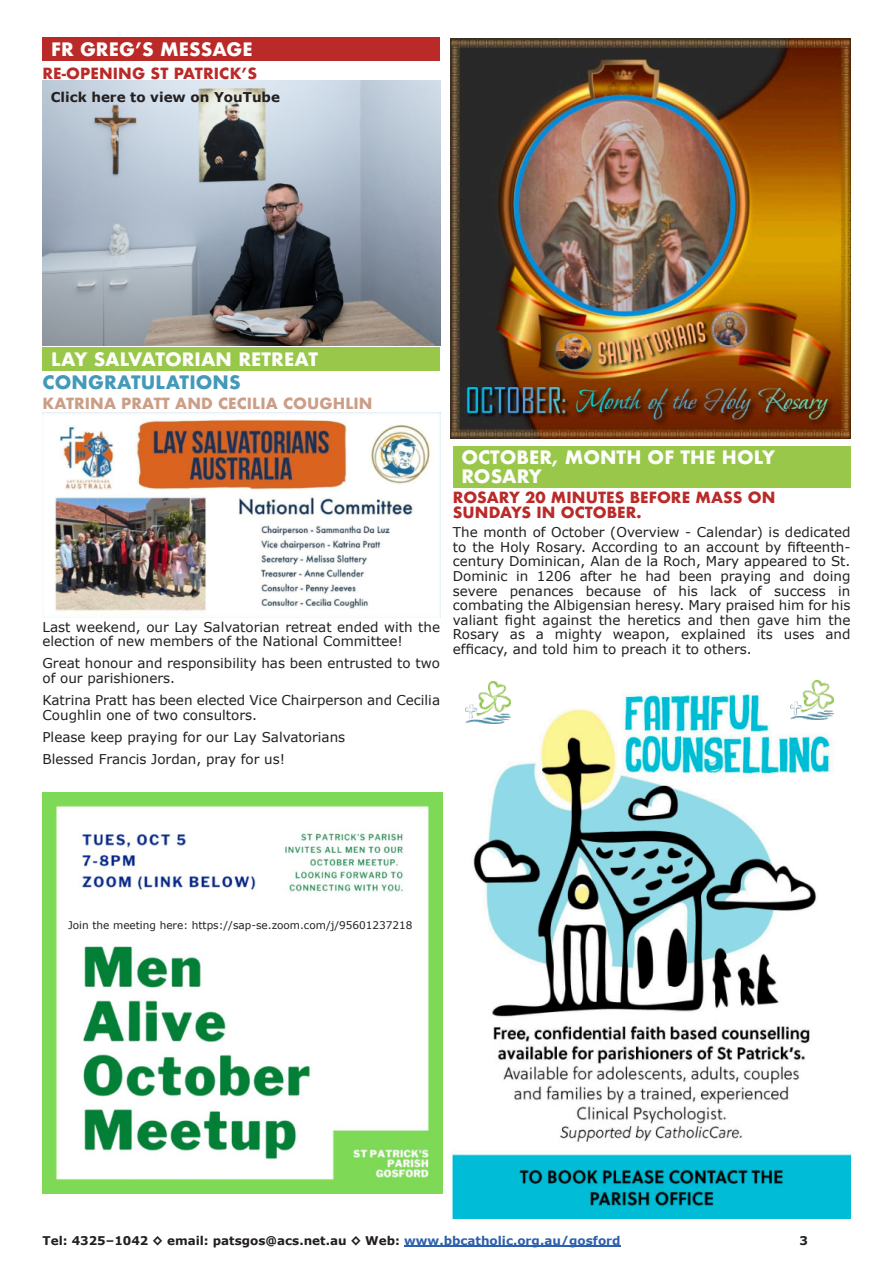
<style>
.page{position:relative;width:893px;height:1263px;background:#fff}
.page>*{position:absolute;margin:0;border:0;box-sizing:border-box;transform-origin:0 0}
.t1{font:700 18px/18.6px "Futura";letter-spacing:.005em;color:#fefefd}
.t2{font:700 18px "Futura";letter-spacing:.005em;color:#429ab8}
.t3{font:700 15px/15.5px "Futura";letter-spacing:.005em;color:#b92a28}
.t4{font:700 15px "Futura";letter-spacing:.005em;color:#cb9e87}
.t5{font:13.5px/14.5px "Verdana";color:#231f20}
.t6{font:700 13.5px "Verdana";color:#231f20}
.t7{font:700 12px "Verdana";color:#231f20}
.t8{font:10.5px "Verdana";color:#231f20}
.s1{color:#2e60ad}
</style>
<div class="page">
<hr style="left:404px;top:1245px;width:217px;height:2px;background:#2e60ad">
<div style="left:43px;top:38px;width:397px;height:23px;background:#b92a28"></div>
<div style="left:43px;top:347px;width:397px;height:24px;background:#98c749"></div>
<div style="left:453px;top:446px;width:397px;height:41px;background:#98c749"></div>
<img style="left:453px;top:681px;width:397px;height:538px">
<img style="left:465px;top:682px;width:45px;height:41px">
<img style="left:791px;top:680px;width:42px;height:40px">
<img style="left:43px;top:81px;width:397px;height:265px">
<img style="left:43px;top:412px;width:397px;height:206px">
<img style="left:43px;top:793px;width:400px;height:400px">
<img style="left:451px;top:39px;width:399px;height:399px">
<h1 class="t1" style="left:51px;top:42px;width:203px">FR GREG’S MESSAGE</h1>
<p class="t3" style="left:43px;top:68px;width:216px">RE-OPENING ST PATRICK’S</p>
<p class="t6" style="left:51px;top:92px;width:231px">Click here to view on YouTube</p>
<h1 class="t1" style="left:51px;top:352px;width:268px">LAY SALVATORIAN RETREAT</h1>
<h1 class="t2" style="left:43px;top:374px;width:200px">CONGRATULATIONS</h1>
<p class="t4" style="left:43px;top:397px;width:331px">KATRINA PRATT AND CECILIA COUGHLIN</p>
<p class="t5" style="left:43px;top:621px;width:399px">Last weekend, our Lay Salvatorian retreat ended with the election of new members of the National Committee!</p>
<p class="t5" style="left:43px;top:657px;width:399px">Great honour and responsibility has been entrusted to two of our parishioners.</p>
<p class="t5" style="left:43px;top:694px;width:399px">Katrina Pratt has been elected Vice Chairperson and Cecilia<br>Coughlin one of two consultors.</p>
<p class="t5" style="left:43px;top:727px;width:304px;line-height:22px">Please keep praying for our Lay Salvatorians<br>Blessed Francis Jordan, pray for us!</p>
<h1 class="t1" style="left:461px;top:450px;width:315px">OCTOBER, MONTH OF THE HOLY<br>ROSARY</h1>
<p class="t3" style="left:453px;top:491px;width:324px">ROSARY 20 MINUTES BEFORE MASS ON<br>SUNDAYS IN OCTOBER.</p>
<p class="t5" style="left:453px;top:526px;width:399px;text-align:justify">The month of October (Overview - Calendar) is dedicated to the Holy Rosary. According to an account by fifteenth&shy;century Dominican, Alan de la Roch, Mary appeared to St.<br>Dominic in 1206 after he had been praying and doing severe penances because of his lack of success in combating the Albigensian heresy. Mary praised him for his valiant fight against the heretics and then gave him the Rosary as a mighty weapon, explained its uses and efficacy, and told him to preach it to others.</p>
<p class="t8" style="left:68px;top:921px;width:346px">Join the meeting here: https://sap-se.zoom.com/j/95601237218</p>
<p class="t7" style="left:43px;top:1235px;width:580px">Tel: 4325–1042 ◊ email: patsgos@acs.net.au ◊ Web: <span class="s1">www.bbcatholic.org.au/gosford</span></p>
<p class="t7" style="left:799px;top:1235px;width:10px">3</p>
</div>
